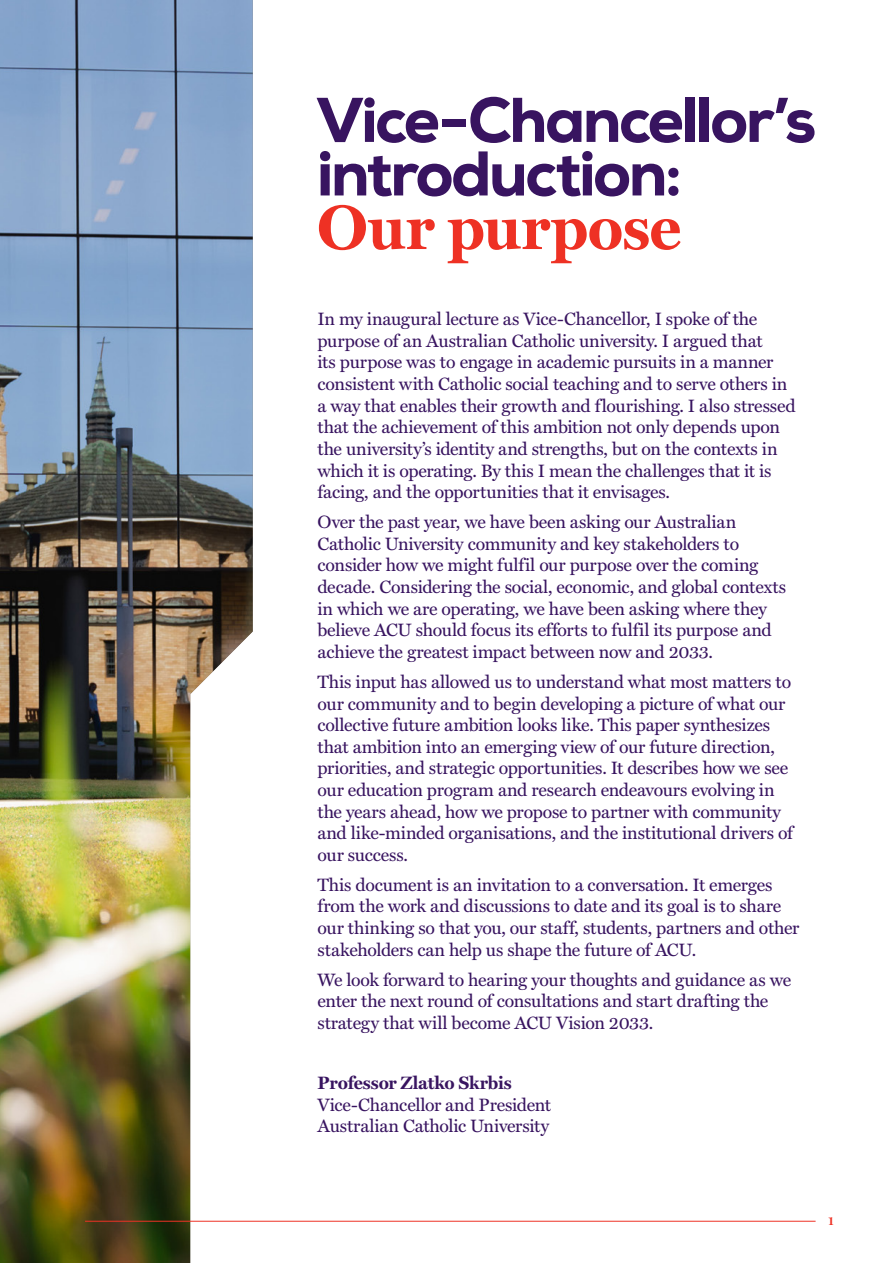
<style>
.page{position:relative;width:893px;height:1263px;background:#fff}
.page>*{position:absolute;margin:0;border:0;box-sizing:border-box;transform-origin:0 0}
._3_Major_heading_-_2{font:800 63px/53.6px "Nexa";letter-spacing:-.04em;color:#381460}
._7_Body_copy{font:18px/21.6px "Miller Text";letter-spacing:-.01em;color:#381460}
.t1{font:700 11.25px "Miller Text";color:#ee3124}
.s1{font-family:"Miller Text";font-weight:700;color:#ee3124}
.s2{font-weight:700}
</style>
<div class="page">
<img style="left:0;top:0;width:253px;height:1263px">
<hr style="left:85px;top:1221px;width:731px;height:1px;background:#ee3124">
<p class="_3_Major_heading_-_2" style="left:317px;top:94px;width:501px">Vice-Chancellor’s introduction:<br><span class="s1">Our purpose</span></p>
<p class="_7_Body_copy" style="left:317px;top:307px;width:480px">In my inaugural lecture as Vice-Chancellor, I spoke of the purpose of an Australian Catholic university. I argued that<br>its purpose was to engage in academic pursuits in a manner consistent with Catholic social teaching and to serve others in a way that enables their growth and flourishing. I also stressed that the achievement of this ambition not only depends upon the university’s identity and strengths, but on the contexts in which it is operating. By this I mean the challenges that it is facing, and the opportunities that it envisages.</p>
<p class="_7_Body_copy" style="left:317px;top:510px;width:470px">Over the past year, we have been asking our Australian Catholic University community and key stakeholders to consider how we might fulfil our purpose over the coming decade. Considering the social, economic, and global contexts in which we are operating, we have been asking where they believe ACU should focus its efforts to fulfil its purpose and achieve the greatest impact between now and 2033.</p>
<p class="_7_Body_copy" style="left:317px;top:670px;width:477px">This input has allowed us to understand what most matters to our community and to begin developing a picture of what our collective future ambition looks like. This paper synthesizes that ambition into an emerging view of our future direction, priorities, and strategic opportunities. It describes how we see our education program and research endeavours evolving in the years ahead, how we propose to partner with community and like-minded organisations, and the institutional drivers of our success.</p>
<p class="_7_Body_copy" style="left:317px;top:873px;width:484px">This document is an invitation to a conversation. It emerges from the work and discussions to date and its goal is to share our thinking so that you, our staff, students, partners and other stakeholders can help us shape the future of ACU.</p>
<p class="_7_Body_copy" style="left:317px;top:967px;width:475px">We look forward to hearing your thoughts and guidance as we enter the next round of consultations and start drafting the strategy that will become ACU Vision 2033.</p>
<p class="_7_Body_copy" style="left:317px;top:1071px;width:235px"><span class="s2">Professor Zlatko Skrbis<br></span>Vice-Chancellor and President<br>Australian Catholic University</p>
<p class="t1" style="left:828px;top:1212px;width:7px">1</p>
</div>
